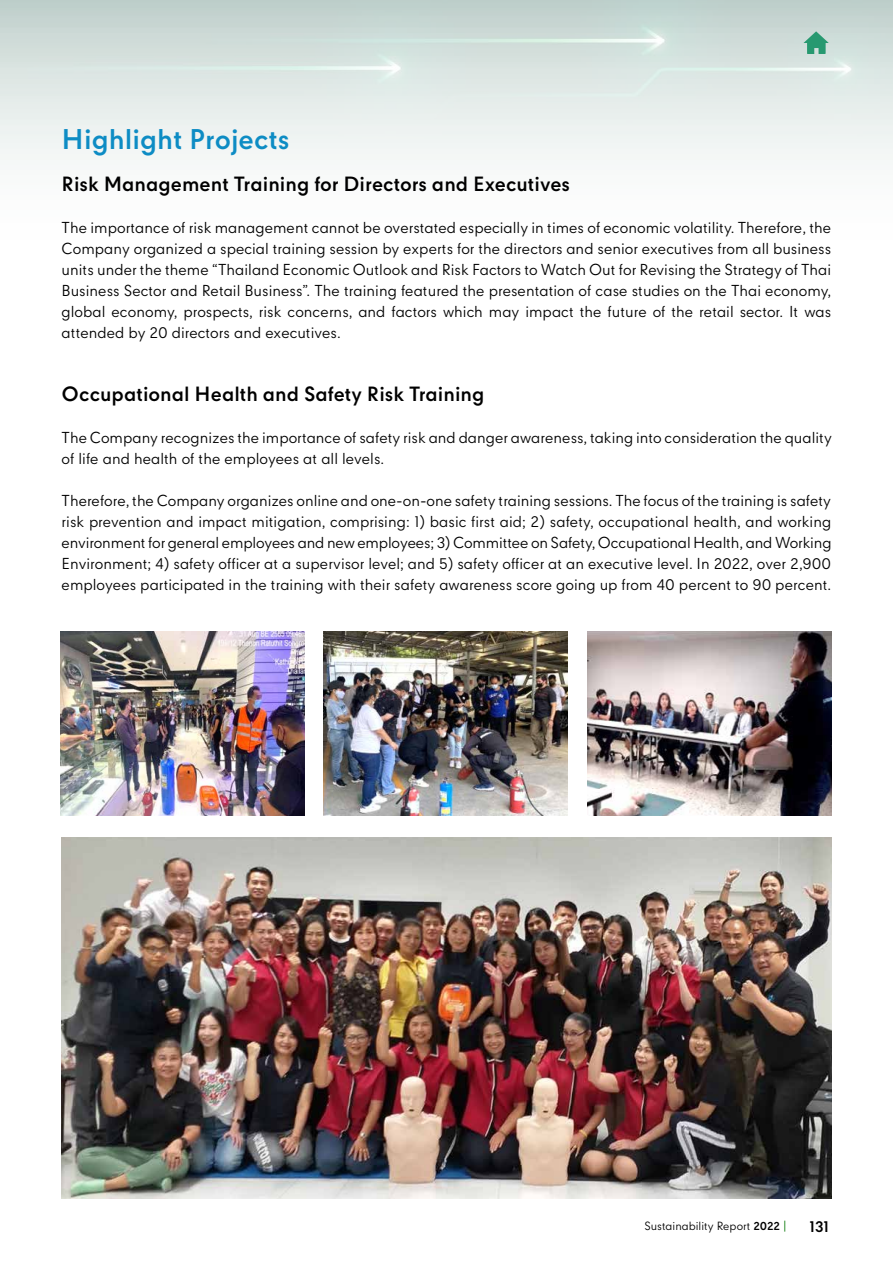
<style>
.page{position:relative;width:893px;height:1263px;background:#fff}
.page>*{position:absolute;margin:0;border:0;box-sizing:border-box;transform-origin:0 0}
.t1{font:700 27px "CPN";color:#0d8cc4}
.t2{font:700 19.5px "CPN";color:#000}
.t3{font:15px/21px "CPN";color:#000;text-align:justify}
.t4{font:700 15px "CPN";color:#000}
.t5{font:11.25px "CPN";color:#000}
.s1{font-weight:700}
.s2{color:#0e7c0e}
</style>
<div class="page">
<img style="left:0;top:0;width:893px;height:1199px">
<svg style="left:803px;top:31px;width:26px;height:23px"></svg>
<img style="left:62px;top:837px;width:769px;height:362px">
<img style="left:61px;top:632px;width:244px;height:184px">
<img style="left:323px;top:632px;width:244px;height:184px">
<img style="left:587px;top:632px;width:244px;height:184px">
<h1 class="t1" style="left:62px;top:123px;width:229px">Highlight Projects</h1>
<h2 class="t2" style="left:62px;top:172px;width:510px">Risk Management Training for Directors and Executives</h2>
<p class="t3" style="left:62px;top:218px;width:771px">The importance of risk management cannot be overstated especially in times of economic volatility. Therefore, the Company organized a special training session by experts for the directors and senior executives from all business units under the theme “Thailand Economic Outlook and Risk Factors to Watch Out for Revising the Strategy of Thai Business Sector and Retail Business”. The training featured the presentation of case studies on the Thai economy, global economy, prospects, risk concerns, and factors which may impact the future of the retail sector. It was attended by 20 directors and executives.</p>
<h2 class="t2" style="left:62px;top:382px;width:424px">Occupational Health and Safety Risk Training</h2>
<p class="t3" style="left:62px;top:428px;width:772px">The Company recognizes the importance of safety risk and danger awareness, taking into consideration the quality of life and health of the employees at all levels.</p>
<p class="t3" style="left:62px;top:491px;width:771px">Therefore, the Company organizes online and one-on-one safety training sessions. The focus of the training is safety risk prevention and impact mitigation, comprising: 1) basic first aid; 2) safety, occupational health, and working environment for general employees and new employees; 3) Committee on Safety, Occupational Health, and Working Environment; 4) safety officer at a supervisor level; and 5) safety officer at an executive level. In 2022, over 2,900 employees participated in the training with their safety awareness score going up from 40 percent to 90 percent.</p>
<p class="t5" style="left:644px;top:1219px;width:144px">Sustainability Report <span class="s1">2022</span> <span class="s2">|</span></p>
<p class="t4" style="left:809px;top:1217px;width:21px">131</p>
</div>
